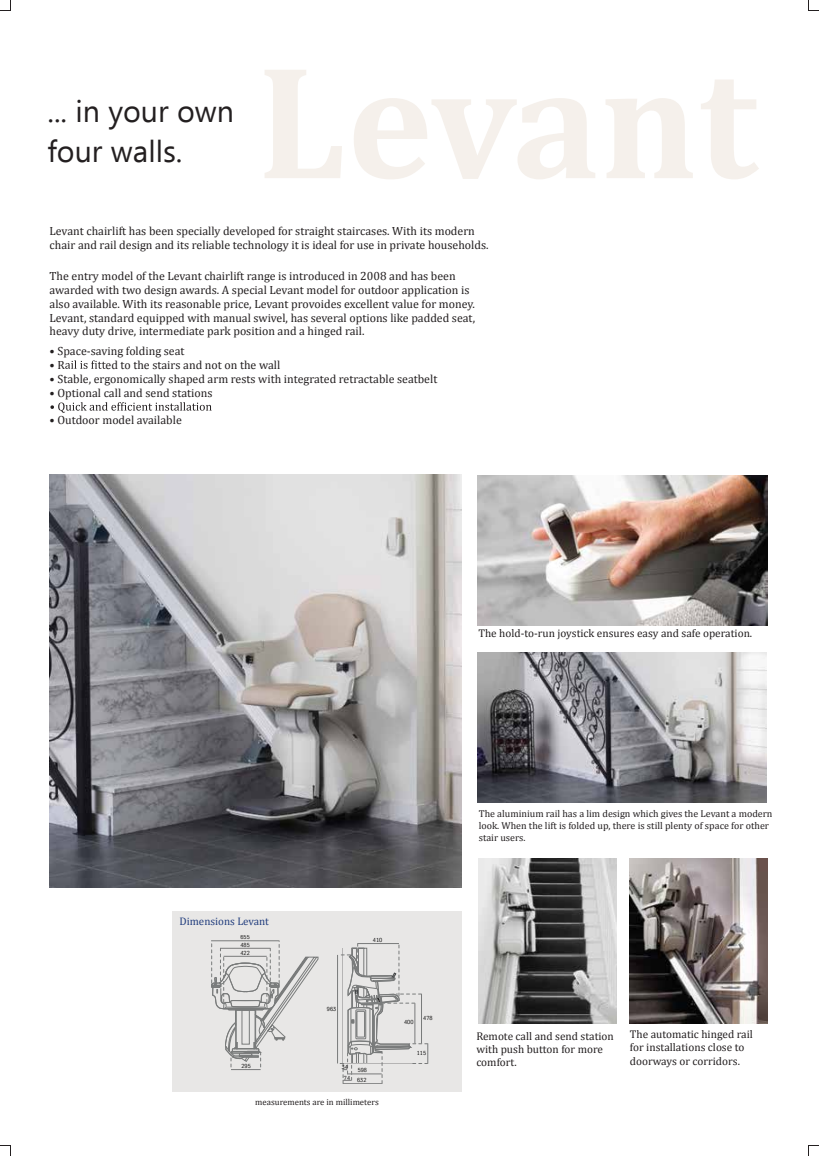
<style>
.page{position:relative;width:819px;height:1156px;background:#fff}
.page>*{position:absolute;margin:0;border:0;box-sizing:border-box;transform-origin:0 0}
.t1{font:30.38px/40.4px "Ebrima";color:#231f20}
.t2{font:11.88px/13.9px "Cambria";color:#231f20}
.t3{font:11.25px/13.1px "Cambria";color:#231f20}
.t4{font:11px "Cambria";color:#223e7e}
.t5{font:10px/11.8px "Cambria";color:#231f20}
.t6{font:8.75px "Cambria";color:#231f20}
.t7{font:5.75px/7.9px "TK Type";color:#010101;text-align:justify}
</style>
<div class="page">
<svg style="left:0;top:0;width:11px;height:11px"></svg>
<svg style="left:808px;top:0;width:10px;height:11px"></svg>
<svg style="left:808px;top:1145px;width:10px;height:10px"></svg>
<svg style="left:0;top:1145px;width:11px;height:10px"></svg>
<img style="left:50px;top:474px;width:411px;height:413px">
<img style="left:477px;top:652px;width:289px;height:150px">
<img style="left:478px;top:475px;width:289px;height:150px">
<img style="left:478px;top:858px;width:138px;height:164px">
<img style="left:629px;top:858px;width:138px;height:164px">
<svg style="left:65px;top:360px;width:41px;height:9px"></svg>
<svg style="left:50px;top:402px;width:162px;height:10px"></svg>
<div style="left:172px;top:910px;width:290px;height:181px;background:#e8e7e6"></div>
<hr style="left:343px;top:1083px;width:39px;height:1px;background:#868889">
<svg style="left:211px;top:940px;width:107px;height:130px"></svg>
<svg style="left:339px;top:943px;width:89px;height:140px"></svg>
<hr style="left:337px;top:954px;width:1px;height:109px;background:#868889">
<h1 class="t1" style="left:47px;top:93px;width:188px">... in your own four walls.</h1>
<p class="t2" style="left:50px;top:224px;width:440px">Levant chairlift has been specially developed for straight staircases. With its modern chair and rail design and its reliable technology it is ideal for use in private households.</p>
<p class="t2" style="left:50px;top:269px;width:427px">The entry model of the Levant chairlift range is introduced in 2008 and has been awarded with two design awards. A special Levant model for outdoor application is also available. With its reasonable price, Levant provoides excellent value for money.<br>Levant, standard equipped with manual swivel, has several options like padded seat, heavy duty drive, intermediate park position and a hinged rail.</p>
<p class="t2" style="left:50px;top:343px;width:136px">• Space-saving folding seat</p>
<p class="t2" style="left:50px;top:357px;width:17px">• R</p>
<p class="t2" style="left:106px;top:357px;width:176px">ed to the stairs and not on the wall</p>
<p class="t2" style="left:50px;top:371px;width:389px">• Stable, ergonomically shaped arm rests with integrated retractable seatbelt</p>
<p class="t2" style="left:50px;top:385px;width:164px">• Optional call and send stations</p>
<p class="t2" style="left:50px;top:413px;width:134px">• Outdoor model available</p>
<p class="t3" style="left:478px;top:626px;width:275px">The hold-to-run joystick ensures easy and safe operation.</p>
<p class="t4" style="left:179px;top:914px;width:91px">Dimensions Levant</p>
<p class="t7" style="left:240px;top:933px;width:11px">655<br>485<br>422</p>
<p class="t7" style="left:241px;top:1062px;width:11px">295</p>
<p class="t7" style="left:327px;top:1004px;width:11px">963</p>
<p class="t7" style="left:373px;top:935px;width:11px">410</p>
<p class="t7" style="left:342px;top:1062px;width:8px">34</p>
<p class="t7" style="left:357px;top:1065px;width:11px;line-height:10px">598<br>632</p>
<p class="t7" style="left:344px;top:1073px;width:8px">74</p>
<p class="t6" style="left:255px;top:1096px;width:125px">measurements are in millimeters</p>
<p class="t7" style="left:404px;top:1018px;width:11px">400</p>
<p class="t7" style="left:423px;top:1013px;width:11px">478</p>
<p class="t7" style="left:417px;top:1049px;width:11px">115</p>
<p class="t5" style="left:478px;top:807px;width:295px">The aluminium rail has a lim design which gives the Levant a modern look. When the lift is folded up, there is still plenty of space for other stair users.</p>
<p class="t3" style="left:476px;top:1029px;width:139px">Remote call and send station with push button for more comfort.</p>
<p class="t3" style="left:630px;top:1027px;width:124px">The automatic hinged rail for installations close to doorways or corridors.</p>
</div>
